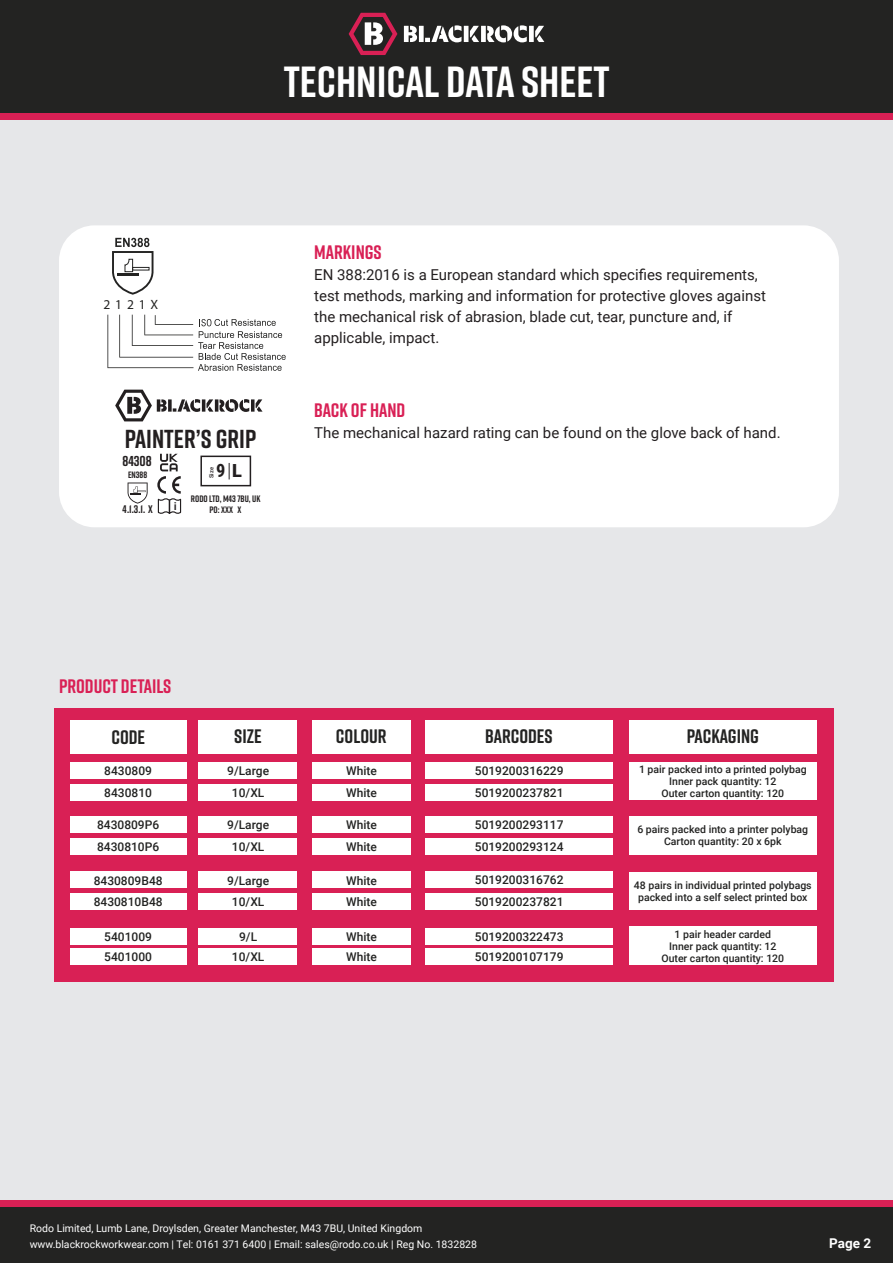
<style>
.page{position:relative;width:893px;height:1263px;background:#fff}
.page>*{position:absolute;margin:0;border:0;box-sizing:border-box;transform-origin:0 0}
.t1{font:700 43.5px "Rift";color:#fff}
.t2{font:700 25.95px "Rift";color:#231f20}
.t3{font:700 19.5px "Rift";color:#d92055}
.t4{font:700 19.5px "Rift";color:#232322}
.t5{font:700 18.45px "Roboto Condensed";color:#231f20}
.t6{font:15px/21px "Roboto";color:#231f20}
.t7{font:700 14.4px "Rift";color:#231f20}
.t8{font:700 13.5px "Roboto";color:#fff}
.t9{font:13.5px "Myriad Pro";letter-spacing:.36em;color:#232322}
.t10{font:500 12px "Roboto";color:#232322}
.t11{font:11.7px "Myriad Pro";color:#231f20;scale:1.37 1}
.t12{font:700 11.1px "Rift";color:#231f20}
.t13{font:500 10.5px/12px "Roboto";color:#232322;text-align:center}
.t14{font:10.5px "Roboto";color:#fff}
.t15{font:700 9.3px/11.4px "Rift";color:#231f20;text-align:center}
.t16{font:700 9.15px "Rift";color:#231f20}
.t17{font:500 5.7px "Roboto";color:#231f20}
.s1{font-family:"Roboto";font-weight:300;font-size:19.5px}
.s2{font-family:"Roboto";font-weight:900;font-size:18px}
</style>
<div class="page">
<div style="left:0;top:0;width:893px;height:1207px;background:#e6e7e9"></div>
<div style="left:59px;top:225px;width:780px;height:302px;background:#fff;border-radius:35px"></div>
<div style="left:0;top:113px;width:893px;height:6px;background:#d92055"></div>
<div style="left:0;top:0;width:893px;height:113px;background:#232322"></div>
<div style="left:0;top:1204px;width:893px;height:59px;background:#232322"></div>
<div style="left:0;top:1200px;width:893px;height:7px;background:#d92055"></div>
<svg style="left:404px;top:26px;width:13px;height:16px"></svg>
<div style="left:481px;top:26px;width:5px;height:16px;background:#fff"></div>
<div style="left:419px;top:26px;width:5px;height:16px;background:#fff"></div>
<svg style="left:470px;top:26px;width:9px;height:16px"></svg>
<hr style="left:464px;top:26px;width:4px;height:16px;background:#fff">
<svg style="left:487px;top:25px;width:40px;height:17px"></svg>
<svg style="left:535px;top:26px;width:9px;height:16px"></svg>
<div style="left:529px;top:26px;width:5px;height:16px;background:#fff"></div>
<svg style="left:425px;top:25px;width:36px;height:17px"></svg>
<svg style="left:349px;top:13px;width:48px;height:42px"></svg>
<svg style="left:107px;top:315px;width:179px;height:56px"></svg>
<svg style="left:112px;top:238px;width:42px;height:57px"></svg>
<div style="left:54px;top:707px;width:780px;height:274px;background:#d92055"></div>
<div style="left:70px;top:720px;width:116px;height:34px;background:#fff"></div>
<div style="left:70px;top:763px;width:116px;height:16px;background:#fff"></div>
<div style="left:198px;top:763px;width:99px;height:16px;background:#fff"></div>
<div style="left:312px;top:763px;width:99px;height:16px;background:#fff"></div>
<div style="left:425px;top:763px;width:188px;height:16px;background:#fff"></div>
<div style="left:629px;top:763px;width:187px;height:37px;background:#fff"></div>
<div style="left:629px;top:816px;width:187px;height:39px;background:#fff"></div>
<div style="left:629px;top:872px;width:187px;height:37px;background:#fff"></div>
<div style="left:629px;top:926px;width:187px;height:39px;background:#fff"></div>
<div style="left:70px;top:784px;width:116px;height:16px;background:#fff"></div>
<div style="left:198px;top:784px;width:99px;height:16px;background:#fff"></div>
<div style="left:312px;top:784px;width:99px;height:16px;background:#fff"></div>
<div style="left:425px;top:784px;width:188px;height:16px;background:#fff"></div>
<div style="left:70px;top:817px;width:116px;height:16px;background:#fff"></div>
<div style="left:198px;top:817px;width:99px;height:16px;background:#fff"></div>
<div style="left:312px;top:817px;width:99px;height:16px;background:#fff"></div>
<div style="left:425px;top:817px;width:188px;height:16px;background:#fff"></div>
<div style="left:70px;top:839px;width:116px;height:16px;background:#fff"></div>
<div style="left:198px;top:839px;width:99px;height:16px;background:#fff"></div>
<div style="left:312px;top:839px;width:99px;height:16px;background:#fff"></div>
<div style="left:425px;top:839px;width:188px;height:16px;background:#fff"></div>
<div style="left:70px;top:872px;width:116px;height:16px;background:#fff"></div>
<div style="left:70px;top:893px;width:116px;height:16px;background:#fff"></div>
<div style="left:70px;top:949px;width:116px;height:16px;background:#fff"></div>
<div style="left:198px;top:872px;width:99px;height:16px;background:#fff"></div>
<div style="left:198px;top:893px;width:99px;height:16px;background:#fff"></div>
<div style="left:198px;top:949px;width:99px;height:16px;background:#fff"></div>
<div style="left:312px;top:872px;width:99px;height:16px;background:#fff"></div>
<div style="left:312px;top:893px;width:99px;height:16px;background:#fff"></div>
<div style="left:312px;top:949px;width:99px;height:16px;background:#fff"></div>
<div style="left:425px;top:872px;width:188px;height:16px;background:#fff"></div>
<div style="left:425px;top:893px;width:188px;height:16px;background:#fff"></div>
<div style="left:425px;top:949px;width:188px;height:16px;background:#fff"></div>
<div style="left:198px;top:720px;width:99px;height:34px;background:#fff"></div>
<div style="left:312px;top:720px;width:99px;height:34px;background:#fff"></div>
<div style="left:425px;top:720px;width:188px;height:34px;background:#fff"></div>
<div style="left:629px;top:720px;width:187px;height:34px;background:#fff"></div>
<div style="left:70px;top:928px;width:116px;height:17px;background:#fff"></div>
<div style="left:198px;top:928px;width:99px;height:17px;background:#fff"></div>
<div style="left:312px;top:928px;width:99px;height:17px;background:#fff"></div>
<div style="left:425px;top:928px;width:188px;height:17px;background:#fff"></div>
<svg style="left:168px;top:399px;width:4px;height:13px"></svg>
<svg style="left:256px;top:399px;width:6px;height:13px"></svg>
<svg style="left:251px;top:399px;width:4px;height:13px"></svg>
<svg style="left:173px;top:399px;width:76px;height:13px"></svg>
<svg style="left:115px;top:390px;width:52px;height:31px"></svg>
<svg style="left:127px;top:482px;width:21px;height:22px"></svg>
<svg style="left:157px;top:454px;width:25px;height:60px"></svg>
<div style="left:200px;top:456px;width:51px;height:30px;border:2px solid #231f20"></div>
<p class="t1" style="left:284px;top:51px;width:328px">TECHNICAL DATA SHEET</p>
<p class="t9" style="left:103px;top:297px;width:56px">2121X</p>
<h2 class="t2" style="left:125px;top:420px;width:133px">PAINTER’S GRIP</h2>
<p class="t7" style="left:122px;top:450px;width:31px">84308</p>
<p class="t16" style="left:128px;top:468px;width:21px">EN388</p>
<p class="t12" style="left:122px;top:501px;width:32px">4.1.3.1. X</p>
<p class="t15" style="left:191px;top:493px;width:71px">RODO LTD, M43 7BU, UK<br>PO: XXX X</p>
<p class="t17" style="left:208px;top:478px;width:12px;rotate:-90deg">Size</p>
<h3 class="t5" style="left:216px;top:458px;width:27px">9<span class="s1">|</span> <span class="s2">L</span></h3>
<p class="t11" style="left:173px;top:499px;width:4px">i</p>
<p class="t3" style="left:314px;top:238px;width:69px">MARKINGS</p>
<p class="t6" style="left:314px;top:264px;width:453px">EN 388:2016 is a European standard which specifies requirements, test methods, marking and information for protective gloves against the mechanical risk of abrasion, blade cut, tear, puncture and, if applicable, impact.</p>
<p class="t3" style="left:314px;top:397px;width:93px">BACK OF HAND</p>
<p class="t6" style="left:314px;top:422px;width:468px">The mechanical hazard rating can be found on the glove back of hand.</p>
<p class="t3" style="left:59px;top:673px;width:114px">PRODUCT DETAILS</p>
<p class="t4" style="left:111px;top:723px;width:35px">CODE</p>
<p class="t10" style="left:104px;top:762px;width:49px">8430809</p>
<p class="t10" style="left:104px;top:784px;width:49px">8430810</p>
<p class="t10" style="left:97px;top:816px;width:64px">8430809P6</p>
<p class="t10" style="left:97px;top:838px;width:64px">8430810P6</p>
<p class="t10" style="left:94px;top:872px;width:70px">8430809B48</p>
<p class="t10" style="left:94px;top:893px;width:70px">8430810B48</p>
<p class="t4" style="left:234px;top:722px;width:29px">SIZE</p>
<p class="t4" style="left:336px;top:722px;width:52px">COLOUR</p>
<p class="t4" style="left:485px;top:722px;width:69px">BARCODES</p>
<p class="t4" style="left:687px;top:722px;width:74px">PACKAGING</p>
<p class="t13" style="left:639px;top:762px;width:169px">1 pair packed into a printed polybag</p>
<p class="t13" style="left:669px;top:774px;width:109px">Inner pack quantity: 12</p>
<p class="t13" style="left:661px;top:786px;width:124px">Outer carton quantity: 120</p>
<p class="t13" style="left:637px;top:822px;width:172px">6 pairs packed into a printer polybag</p>
<p class="t13" style="left:664px;top:834px;width:119px">Carton quantity: 20 x 6pk</p>
<p class="t13" style="left:634px;top:878px;width:179px">48 pairs in individual printed polybags packed into a self select printed box</p>
<p class="t13" style="left:675px;top:928px;width:98px">1 pair header carded</p>
<p class="t13" style="left:669px;top:940px;width:109px">Inner pack quantity: 12</p>
<p class="t13" style="left:661px;top:952px;width:124px">Outer carton quantity: 120</p>
<p class="t10" style="left:346px;top:762px;width:32px">White</p>
<p class="t10" style="left:346px;top:784px;width:32px">White</p>
<p class="t10" style="left:346px;top:816px;width:32px">White</p>
<p class="t10" style="left:346px;top:838px;width:32px">White</p>
<p class="t10" style="left:346px;top:872px;width:32px">White</p>
<p class="t10" style="left:346px;top:893px;width:32px">White</p>
<p class="t10" style="left:227px;top:762px;width:44px">9/Large</p>
<p class="t10" style="left:232px;top:784px;width:34px">10/XL</p>
<p class="t10" style="left:227px;top:816px;width:44px">9/Large</p>
<p class="t10" style="left:232px;top:838px;width:34px">10/XL</p>
<p class="t10" style="left:227px;top:872px;width:44px">9/Large</p>
<p class="t10" style="left:232px;top:893px;width:34px">10/XL</p>
<p class="t10" style="left:475px;top:762px;width:90px">5019200316229</p>
<p class="t10" style="left:475px;top:784px;width:90px">5019200237821</p>
<p class="t10" style="left:475px;top:816px;width:90px">5019200293117</p>
<p class="t10" style="left:475px;top:839px;width:90px">5019200293124</p>
<p class="t10" style="left:475px;top:872px;width:90px">5019200316762</p>
<p class="t10" style="left:475px;top:893px;width:90px">5019200237821</p>
<p class="t10" style="left:104px;top:928px;width:49px">5401009</p>
<p class="t10" style="left:239px;top:928px;width:20px">9/L</p>
<p class="t10" style="left:346px;top:928px;width:32px">White</p>
<p class="t10" style="left:475px;top:928px;width:90px">5019200322473</p>
<p class="t10" style="left:346px;top:949px;width:32px">White</p>
<p class="t10" style="left:475px;top:948px;width:90px">5019200107179</p>
<p class="t10" style="left:104px;top:949px;width:49px">5401000</p>
<p class="t10" style="left:232px;top:949px;width:34px">10/XL</p>
<p class="t14" style="left:30px;top:1221px;width:394px">Rodo Limited, Lumb Lane, Droylsden, Greater Manchester, M43 7BU, United Kingdom</p>
<p class="t14" style="left:30px;top:1237px;width:449px">www.blackrockworkwear.com | Tel: 0161 371 6400 | Email: sales@rodo.co.uk | Reg No. 1832828</p>
<p class="t8" style="left:829px;top:1234px;width:43px">Page 2</p>
</div>
